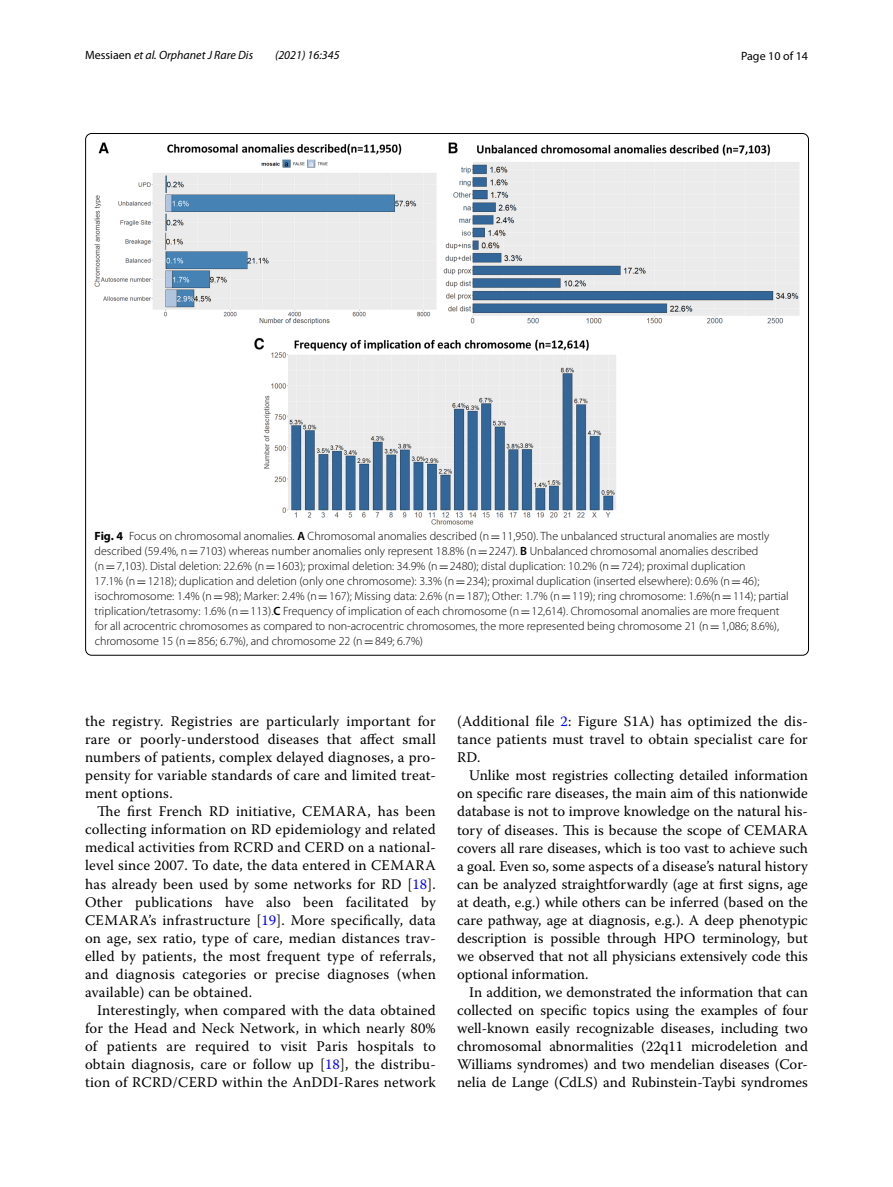
<style>
.page{position:relative;width:893px;height:1187px;background:#fff}
.page>*{position:absolute;margin:0;border:0;box-sizing:border-box;transform-origin:0 0}
.t1{font:14.7px/18px "Warnock Pro";letter-spacing:.015em;color:#000;text-align:justify}
.t2{font:300 12px/15px "Myriad Pro";color:#000}
.t3{font:italic 12px "Myriad Pro";color:#000}
.t4{font:12px "Myriad Pro";color:#000}
.s1{font-style:normal}
.s2{font-weight:700}
.s3{font-weight:600}
.s4{font-family:"MTSY";font-weight:400}
.s5{color:#00f}
</style>
<div class="page">
<img style="left:94px;top:142px;width:706px;height:383px">
<p class="t3" style="left:85px;top:48px;width:170px"><span class="s1">Messiaen</span> et al. Orphanet J Rare Dis</p>
<p class="t3" style="left:275px;top:48px;width:66px">(2021) 16:345</p>
<p class="t4" style="left:741px;top:48px;width:68px">Page 10 of 14</p>
<p class="t2" style="left:95px;top:528px;width:696px"><span class="s2">Fig. 4</span> Focus on chromosomal anomalies. <span class="s3">A</span> Chromosomal anomalies described (n<span class="s4">=</span>11,950). The unbalanced structural anomalies are mostly described (59.4%, n<span class="s4">=</span>7103) whereas number anomalies only represent 18.8% (n<span class="s4">=</span>2247). <span class="s3">B</span> Unbalanced chromosomal anomalies described (n<span class="s4">=</span>7,103). Distal deletion: 22.6% (n<span class="s4">=</span>1603); proximal deletion: 34.9% (n<span class="s4">=</span>2480); distal duplication: 10.2% (n<span class="s4">=</span>724); proximal duplication<br>17.1% (n<span class="s4">=</span>1218); duplication and deletion (only one chromosome): 3.3% (n<span class="s4">=</span>234); proximal duplication (inserted elsewhere): 0.6% (n<span class="s4">=</span>46); isochromosome: 1.4% (n<span class="s4">=</span>98); Marker: 2.4% (n<span class="s4">=</span>167); Missing data: 2.6% (n<span class="s4">=</span>187); Other: 1.7% (n<span class="s4">=</span>119); ring chromosome: 1.6%(n<span class="s4">=</span>114); partial triplication/tetrasomy: 1.6% (n<span class="s4">=</span>113).<span class="s3">C</span> Frequency of implication of each chromosome (n<span class="s4">=</span>12,614). Chromosomal anomalies are more frequent for all acrocentric chromosomes as compared to non-acrocentric chromosomes, the more represented being chromosome 21 (n<span class="s4">=</span>1,086; 8.6%), chromosome 15 (n<span class="s4">=</span>856; 6.7%), and chromosome 22 (n<span class="s4">=</span>849; 6.7%)</p>
<p class="t1" style="left:85px;top:712px;width:352px">the registry. Registries are particularly important for rare or poorly-understood diseases that affect small numbers of patients, complex delayed diagnoses, a pro&shy;pensity for variable standards of care and limited treat&shy;ment options.</p>
<p class="t1" style="left:85px;top:802px;width:352px;text-indent:12px">The first French RD initiative, CEMARA, has been collecting information on RD epidemiology and related medical activities from RCRD and CERD on a national&shy;level since 2007. To date, the data entered in CEMARA has already been used by some networks for RD [<span class="s5">18</span>].<br>Other publications have also been facilitated by CEMARA’s infrastructure [<span class="s5">19</span>]. More specifically, data on age, sex ratio, type of care, median distances trav&shy;elled by patients, the most frequent type of referrals, and diagnosis categories or precise diagnoses (when available) can be obtained.</p>
<p class="t1" style="left:85px;top:1000px;width:352px;text-indent:12px">Interestingly, when compared with the data obtained for the Head and Neck Network, in which nearly 80% of patients are required to visit Paris hospitals to obtain diagnosis, care or follow up [<span class="s5">18</span>], the distribu&shy;tion of RCRD/CERD within the AnDDI-Rares network</p>
<p class="t1" style="left:457px;top:712px;width:352px">(Additional file <span class="s5">2</span>: Figure S1A) has optimized the dis&shy;tance patients must travel to obtain specialist care for RD.</p>
<p class="t1" style="left:457px;top:766px;width:352px;text-indent:12px">Unlike most registries collecting detailed information on specific rare diseases, the main aim of this nationwide database is not to improve knowledge on the natural his&shy;tory of diseases. This is because the scope of CEMARA covers all rare diseases, which is too vast to achieve such a goal. Even so, some aspects of a disease’s natural history can be analyzed straightforwardly (age at first signs, age at death, e.g.) while others can be inferred (based on the care pathway, age at diagnosis, e.g.). A deep phenotypic description is possible through HPO terminology, but we observed that not all physicians extensively code this optional information.</p>
<p class="t1" style="left:457px;top:982px;width:352px;text-indent:12px">In addition, we demonstrated the information that can collected on specific topics using the examples of four well-known easily recognizable diseases, including two chromosomal abnormalities (22q11 microdeletion and Williams syndromes) and two mendelian diseases (Cor&shy;nelia de Lange (CdLS) and Rubinstein-Taybi syndromes</p>
</div>
